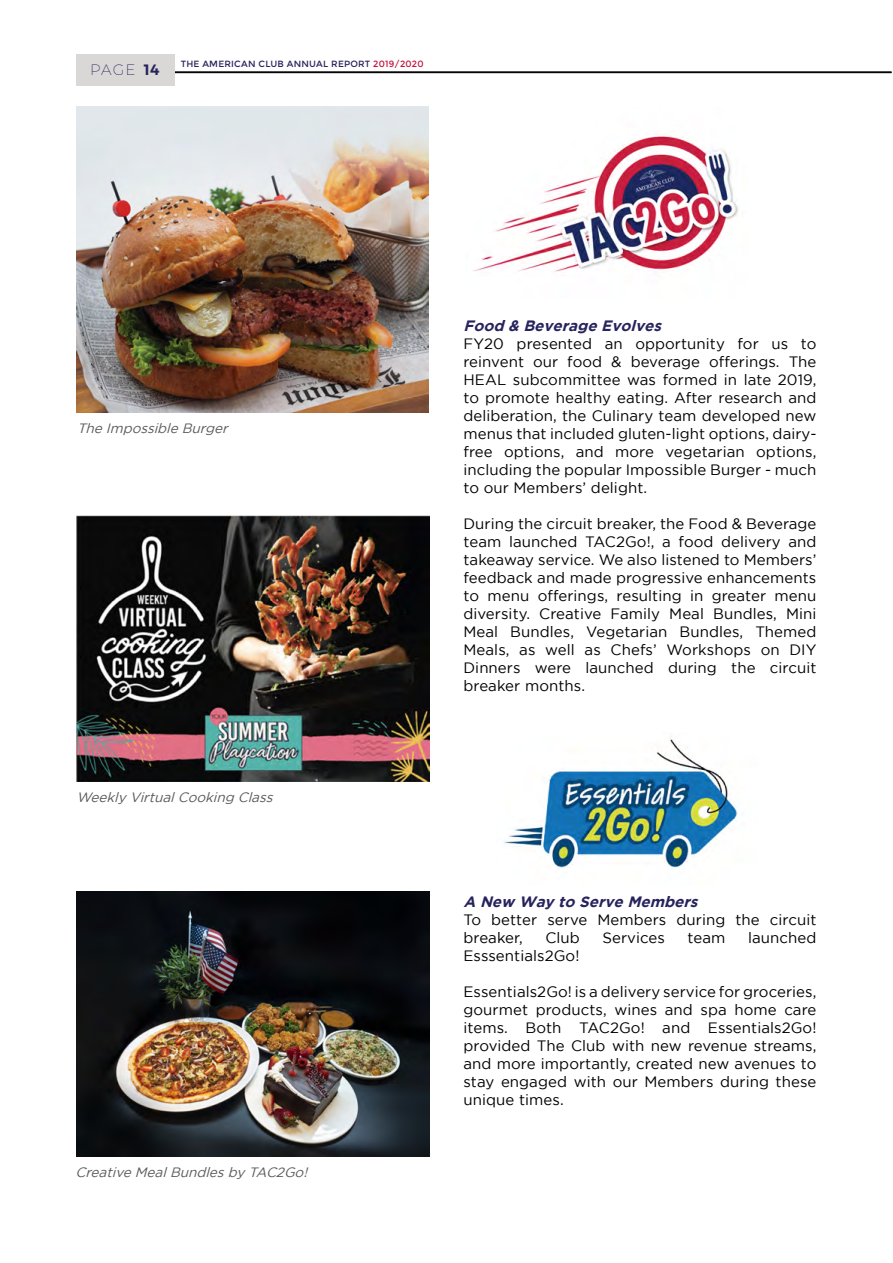
<style>
.page{position:relative;width:893px;height:1263px;background:#fff}
.page>*{position:absolute;margin:0;border:0;box-sizing:border-box;transform-origin:0 0}
.t1{font:15px/18px "Gotham";letter-spacing:.005em;color:#000;text-align:justify}
.t2{font:italic 700 15px "Gotham";color:#27235d}
.t3{font:200 15px "Montserrat";color:#27235d}
.t4{font:italic 13.5px "Gotham";color:#58595b}
.t5{font:9px "Montserrat";letter-spacing:.025em;color:#27235d}
.s1{font-weight:600}
.s2{color:#c3113c}
</style>
<div class="page">
<img style="left:503px;top:739px;width:240px;height:131px">
<img style="left:77px;top:106px;width:352px;height:306px">
<img style="left:473px;top:134px;width:266px;height:139px">
<img style="left:77px;top:891px;width:352px;height:265px">
<img style="left:77px;top:516px;width:352px;height:265px">
<hr style="left:84px;top:72px;width:807px;height:1px;background:#000">
<div style="left:76px;top:54px;width:98px;height:31px;background:#d9d8d6"></div>
<p class="t3" style="left:90px;top:60px;width:71px">PAGE <span class="s1">14</span></p>
<p class="t5" style="left:181px;top:59px;width:244px">THE AMERICAN CLUB ANNUAL REPORT <span class="s2">2019/2020</span></p>
<p class="t4" style="left:77px;top:421px;width:156px">The Impossible Burger</p>
<p class="t4" style="left:77px;top:790px;width:201px">Weekly VirtualCooking Class</p>
<p class="t4" style="left:75px;top:1165px;width:237px">Creative MealBundlesby TAC2Go!</p>
<p class="t2" style="left:463px;top:317px;width:203px">Food &amp; Beverage Evolves</p>
<p class="t1" style="left:463px;top:334px;width:354px">FY20 presented an opportunity for us to reinvent our food &amp; beverage offerings. The HEAL subcommittee was formed in late 2019, to promote healthy eating. After research and deliberation, the Culinary team developed new menus that included gluten-light options, dairy&shy;free options, and more vegetarian options, including the popular Impossible Burger - much to our Members’ delight.</p>
<p class="t1" style="left:463px;top:514px;width:354px">During the circuit breaker, the Food &amp; Beverage team launched TAC2Go!, a food delivery and takeaway service. We also listened to Members’ feedback and made progressive enhancements to menu offerings, resulting in greater menu diversity. Creative Family Meal Bundles, Mini Meal Bundles, Vegetarian Bundles, Themed Meals, as well as Chefs’ Workshops on DIY Dinners were launched during the circuit breaker months.</p>
<p class="t2" style="left:463px;top:893px;width:240px">A New Way to Serve Members</p>
<p class="t1" style="left:463px;top:910px;width:354px">To better serve Members during the circuit breaker,</p>
<p class="t1" style="left:545px;top:928px;width:36px">Club</p>
<p class="t1" style="left:602px;top:928px;width:64px">Services</p>
<p class="t1" style="left:688px;top:928px;width:39px">team</p>
<p class="t1" style="left:748px;top:928px;width:70px">launched</p>
<p class="t1" style="left:463px;top:946px;width:117px">Esssentials2Go!</p>
<p class="t1" style="left:463px;top:982px;width:354px">Essentials2Go! is a delivery service for groceries, gourmet products, wines and spa home care items. Both TAC2Go! and Essentials2Go! provided The Club with new revenue streams, and more importantly, created new avenues to stay engaged with our Members during these unique times.</p>
</div>
